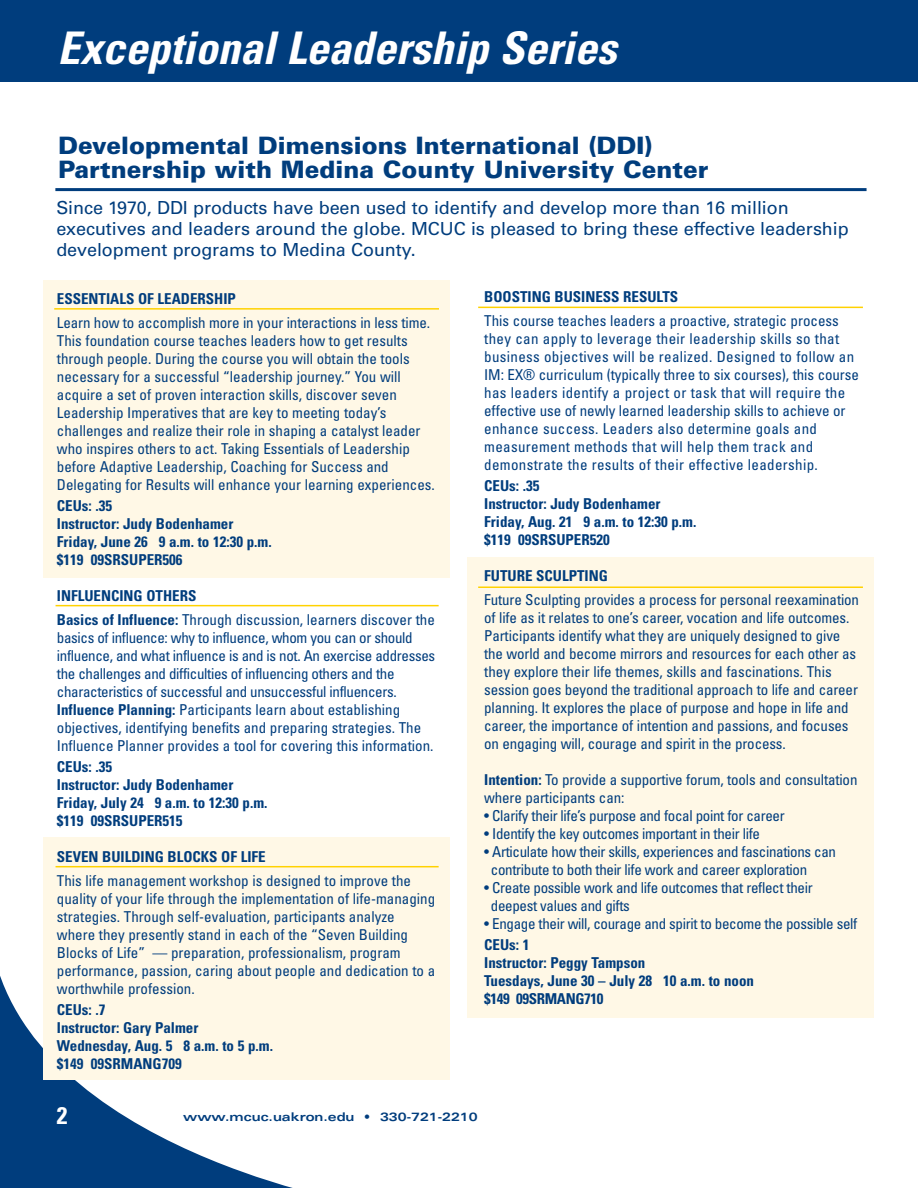
<style>
.page{position:relative;width:918px;height:1188px;background:#fff}
.page>*{position:absolute;margin:0;border:0;box-sizing:border-box;transform-origin:0 0}
.t1{font:italic 700 condensed 45px "Univers";color:#fff}
.t2{font:900 24px/24px "Univers";color:#003d7d}
.t3{font:700 condensed 24px "Univers";color:#fff}
.t4{font:18px/21px "Univers";letter-spacing:-.005em;color:#003d7d}
.t5{font:condensed 15px/18px "Univers";color:#003d7d}
.t6{font:condensed 15px/18px "Univers";letter-spacing:-.02em;color:#003d7d}
.t7{font:700 condensed 15px/18px "Univers";color:#003d7d}
.t8{font:condensed 15px/18px "Univers";letter-spacing:.02em;color:#003d7d}
.t9{font:700 expanded 12px "Univers";color:#003d7d}
.s1{font-weight:700}
</style>
<div class="page">
<div style="left:467px;top:557px;width:407px;height:461px;background:#fff8e6"></div>
<svg style="left:0;top:976px;width:293px;height:212px;fill:#003d7d"></svg>
<div style="left:0;top:0;width:918px;height:81px;background:#003d7d"></div>
<div style="left:43px;top:280px;width:407px;height:297px;background:#fff8e6"></div>
<div style="left:43px;top:837px;width:407px;height:243px;background:#fff8e6"></div>
<hr style="left:55px;top:188px;width:812px;height:3px;background:#003d7d">
<hr style="left:54px;top:308px;width:385px;height:2px;background:#ffd200">
<hr style="left:478px;top:307px;width:385px;height:1px;background:#ffd200">
<hr style="left:478px;top:586px;width:385px;height:2px;background:#ffd200">
<hr style="left:56px;top:605px;width:383px;height:1px;background:#ffd200">
<hr style="left:56px;top:866px;width:383px;height:1px;background:#ffd200">
<h1 class="t1" style="left:58px;top:32px;width:570px">ExceptionalLeadership Series</h1>
<h2 class="t2" style="left:58px;top:134px;width:652px">Developmental Dimensions International (DDI)<br>Partnership with Medina County University Center</h2>
<p class="t4" style="left:56px;top:198px;width:794px">Since 1970, DDI products have been used to identify and develop more than 16 million executives and leaders around the globe. MCUC is pleased to bring these effective leadership development programs to Medina County.</p>
<p class="t7" style="left:57px;top:291px;width:180px">ESSENTIALS OF LEADERSHIP</p>
<p class="t5" style="left:57px;top:315px;width:379px">Learn how to accomplish more in your interactions in less time.<br>This foundation course teaches leaders how to get results through people. During the course you will obtain the tools necessary for a successful “leadership journey.” You will acquire a set of proven interaction skills, discover seven Leadership Imperatives that are key to meeting today’s challenges and realize their role in shaping a catalyst leader who inspires others to act. Taking Essentials of Leadership before Adaptive Leadership, Coaching for Success and Delegating for Results will enhance your learning experiences.</p>
<p class="t7" style="left:57px;top:498px;width:216px">CEUs: .35<br>Instructor: Judy Bodenhamer<br>Friday, June 26 9 a.m. to 12:30 p.m. $119 09SRSUPER506</p>
<p class="t5" style="left:57px;top:585px;width:379px;line-height:24px"><span class="s1">INFLUENCING OTHERS<br>Basics of Influence:</span> Through discussion, learners discover the</p>
<p class="t6" style="left:57px;top:630px;width:380px">basics of influence: why to influence, whom you can or should influence, and what influence is and is not. An exercise addresses the challenges and difficulties of influencing others and the characteristics of successful and unsuccessful influencers.<br><span class="s1">Influence Planning:</span> Participants learn about establishing objectives, identifying benefits and preparing strategies. The Influence Planner provides a tool for covering this information.</p>
<p class="t7" style="left:57px;top:759px;width:212px">CEUs: .35<br>Instructor: Judy Bodenhamer<br>Friday, July 24 9 a.m. to 12:30 p.m. $119 09SRSUPER515</p>
<p class="t7" style="left:57px;top:849px;width:210px">SEVEN BUILDING BLOCKS OF LIFE</p>
<p class="t5" style="left:57px;top:873px;width:380px">This life management workshop is designed to improve the quality of your life through the implementation of life-managing strategies. Through self-evaluation, participants analyze where they presently stand in each of the “Seven Building Blocks of Life” — preparation, professionalism, program performance, passion, caring about people and dedication to a worthwhile profession.</p>
<p class="t7" style="left:57px;top:1002px;width:218px">CEUs: .7<br>Instructor: Gary Palmer<br>Wednesday, Aug. 5 8 a.m. to 5 p.m. $149 09SRMANG709</p>
<p class="t7" style="left:484px;top:289px;width:195px">BOOSTING BUSINESS RESULTS</p>
<p class="t8" style="left:484px;top:312px;width:376px">This course teaches leaders a proactive, strategic process they can apply to leverage their leadership skills so that business objectives will be realized. Designed to follow an IM: EX® curriculum (typically three to six courses), this course has leaders identify a project or task that will require the effective use of newly learned leadership skills to achieve or enhance success. Leaders also determine goals and measurement methods that will help them track and demonstrate the results of their effective leadership.</p>
<p class="t7" style="left:484px;top:478px;width:214px">CEUs: .35<br>Instructor: Judy Bodenhamer<br>Friday, Aug. 21 9 a.m. to 12:30 p.m. $119 09SRSUPER520</p>
<p class="t7" style="left:484px;top:568px;width:125px">FUTURE SCULPTING</p>
<p class="t5" style="left:484px;top:591px;width:376px">Future Sculpting provides a process for personal reexamination of life as it relates to one’s career, vocation and life outcomes.<br>Participants identify what they are uniquely designed to give the world and become mirrors and resources for each other as they explore their life themes, skills and fascinations. This session goes beyond the traditional approach to life and career planning. It explores the place of purpose and hope in life and career, the importance of intention and passions, and focuses on engaging will, courage and spirit in the process.</p>
<p class="t5" style="left:484px;top:771px;width:375px"><span class="s1">Intention:</span> To provide a supportive forum, tools and consultation where participants can:</p>
<p class="t6" style="left:484px;top:807px;width:302px">• Clarify their life’s purpose and focal point for career</p>
<p class="t6" style="left:484px;top:825px;width:277px">• Identify the key outcomes important in their life</p>
<p class="t6" style="left:491px;top:843px;width:347px;text-indent:-7px">• Articulate how their skills, experiences and fascinations can contribute to both their life work and career exploration</p>
<p class="t6" style="left:491px;top:879px;width:323px;text-indent:-7px">• Create possible work and life outcomes that reflect their deepest values and gifts</p>
<p class="t6" style="left:484px;top:915px;width:375px">• Engage their will, courage and spirit to become the possible self</p>
<p class="t7" style="left:484px;top:937px;width:271px">CEUs: 1<br>Instructor: Peggy Tampson<br>Tuesdays, June 30 – July 28 10 a.m. to noon $149 09SRMANG710</p>
<h2 class="t3" style="left:57px;top:1106px;width:12px">2</h2>
<p class="t9" style="left:183px;top:1111px;width:296px">www.mcuc.uakron.edu • 330-721-2210</p>
</div>
